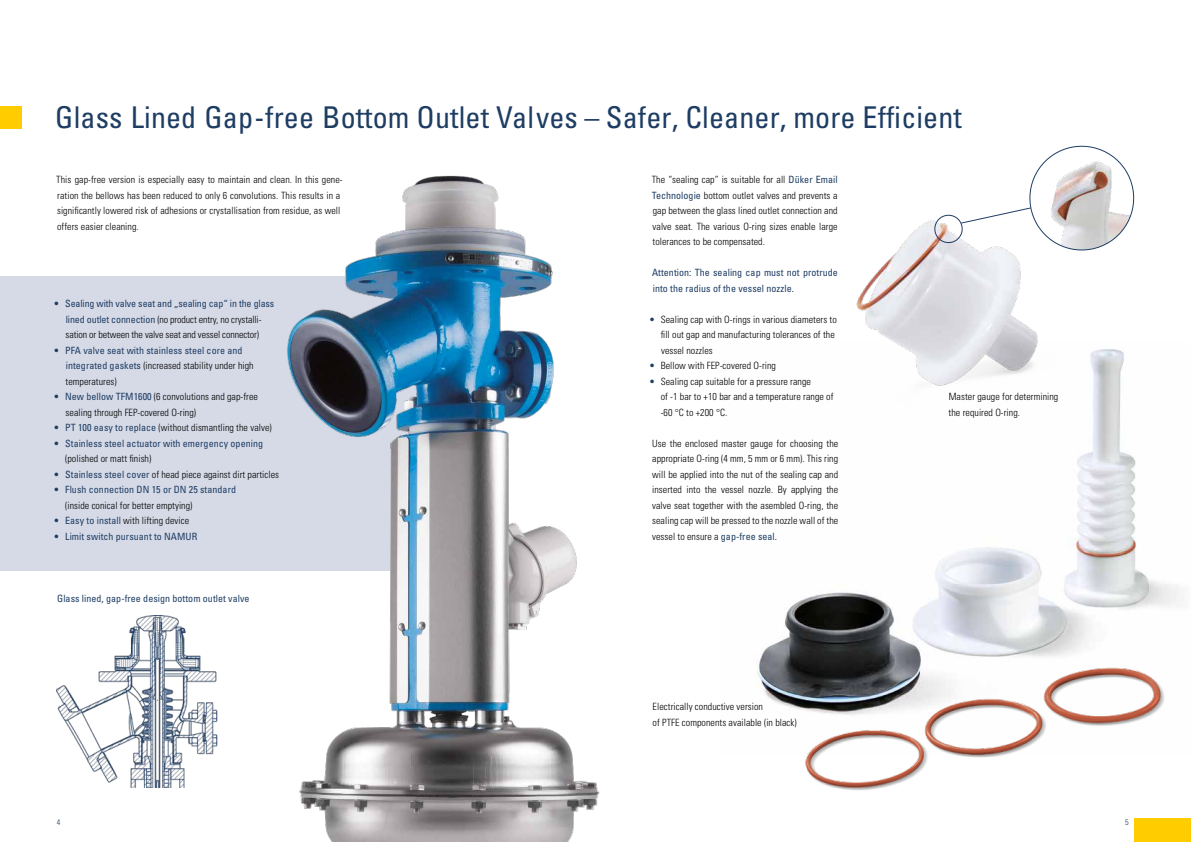
<style>
.page{position:relative;width:1191px;height:842px;background:#fff}
.page>*{position:absolute;margin:0;border:0;box-sizing:border-box;transform-origin:0 0}
.t1{font:condensed 30px "Univers LT Std";letter-spacing:.005em;color:#1e3d63}
.t2{font:300 condensed 10px/15.5px "Univers LT Std";letter-spacing:.005em;color:#000}
.t3{font:condensed 10px/15.5px "Univers LT Std";letter-spacing:.005em;color:#1e3d63}
.t4{font:300 condensed 8px "Univers LT Std";color:#1e3d63}
.s1{color:#1e3d63}
.s2{font-weight:400;color:#1e3d63}
.s3{font-weight:300}
.s4{font-weight:300;color:#000}
</style>
<div class="page">
<div style="left:0;top:276px;width:495px;height:295px;background:#d6dae7"></div>
<div style="left:0;top:106px;width:21px;height:23px;background:#fc0"></div>
<img style="left:287px;top:175px;width:313px;height:667px">
<img style="left:756px;top:350px;width:424px;height:348px">
<img style="left:769px;top:635px;width:411px;height:156px">
<img style="left:850px;top:220px;width:270px;height:203px">
<svg style="left:933px;top:145px;width:202px;height:112px"></svg>
<div style="left:1134px;top:819px;width:57px;height:23px;background:#fc0"></div>
<img style="left:56px;top:616px;width:162px;height:172px">
<h1 class="t1" style="left:55px;top:98px;width:908px">Glass Lined Gap-free Bottom Outlet Valves – Safer, Cleaner, more Efficient</h1>
<p class="t2" style="left:56px;top:172px;width:288px">This gap-free version is especially easy to maintain and clean. In this gene&shy;ration the bellows has been reduced to only 6 convolutions. This results in a significantly lowered risk of adhesions or crystallisation from residue, as well offers easier cleaning.</p>
<p class="t2" style="left:54px;top:296px;width:222px;text-align:center"><span class="s1">•</span> <span class="s2">Sealing with valve seat and „sealing cap“ in the glass lined outlet connection</span> (no product entry, no crystalli-<br>sation or between the valve seat and vessel connector)</p>
<p class="t3" style="left:66px;top:342px;width:190px;text-indent:-12px"><span class="s3">•</span> PFA valve seat with stainless steel core and integrated gaskets <span class="s4">(increased stability under high temperatures)</span></p>
<p class="t2" style="left:66px;top:389px;width:194px;text-indent:-12px"><span class="s1">•</span> <span class="s2">New bellow TFM1600</span> (6 convolutions and gap-free sealing through FEP-covered O-ring)</p>
<p class="t2" style="left:54px;top:420px;width:220px"><span class="s1">•</span> <span class="s2">PT 100 easy to replace</span> (without dismantling the valve)</p>
<p class="t3" style="left:65px;top:435px;width:199px;text-indent:-12px"><span class="s3">•</span> Stainless steel actuator with emergency opening <span class="s4">(polished or matt finish)</span></p>
<p class="t2" style="left:54px;top:466px;width:227px"><span class="s1">•</span> <span class="s2">Stainless steel cover</span> of head piece against dirt particles</p>
<p class="t3" style="left:65px;top:482px;width:172px;text-indent:-12px"><span class="s3">•</span> Flush connection DN 15 or DN 25 standard <span class="s4">(inside conical for better emptying)</span></p>
<p class="t2" style="left:54px;top:513px;width:137px"><span class="s1">•</span> <span class="s2">Easy to install</span> with lifting device</p>
<p class="t3" style="left:54px;top:528px;width:145px"><span class="s3">•</span> Limit switch pursuant to NAMUR</p>
<p class="t3" style="left:57px;top:590px;width:194px">Glass lined, gap-free design bottom outlet valve</p>
<p class="t2" style="left:652px;top:172px;width:187px;text-align:justify">The “sealing cap” is suitable for all <span class="s2">Düker Email Technologie</span> bottom outlet valves and prevents a gap between the glass lined outlet connection and valve seat. The various O-ring sizes enable large tolerances to be compensated.</p>
<p class="t3" style="left:652px;top:265px;width:187px">Attention: The sealing cap must not protrude into the radius of the vessel nozzle.</p>
<p class="t2" style="left:661px;top:311px;width:177px;text-indent:-12px"><span class="s1">•</span> Sealing cap with O-rings in various diameters to fill out gap and manufacturing tolerances of the vessel nozzles</p>
<p class="t2" style="left:649px;top:358px;width:128px"><span class="s1">•</span> Bellow with FEP-covered O-ring</p>
<p class="t2" style="left:660px;top:373px;width:174px;text-indent:-12px"><span class="s1">•</span> Sealing cap suitable for a pressure range<br>of -1 bar to +10 bar and a temperature range of -60 °C to +200 °C.</p>
<p class="t2" style="left:652px;top:435px;width:187px;text-align:justify">Use the enclosed master gauge for choosing the appropriate O-ring (4 mm, 5 mm or 6 mm). This ring will be applied into the nut of the sealing cap and inserted into the vessel nozzle. By applying the valve seat together with the asembled O-ring, the sealing cap will be pressed to the nozzle wall of the vessel to ensure a <span class="s2">gap-free seal.</span></p>
<p class="t2" style="left:652px;top:699px;width:146px">Electrically conductive version<br>of PTFE components available (in black)</p>
<p class="t2" style="left:948px;top:389px;width:111px">Master gauge for determining the required O-ring.</p>
<p class="t4" style="left:57px;top:817px;width:5px">4</p>
<p class="t4" style="left:1125px;top:817px;width:5px">5</p>
</div>
